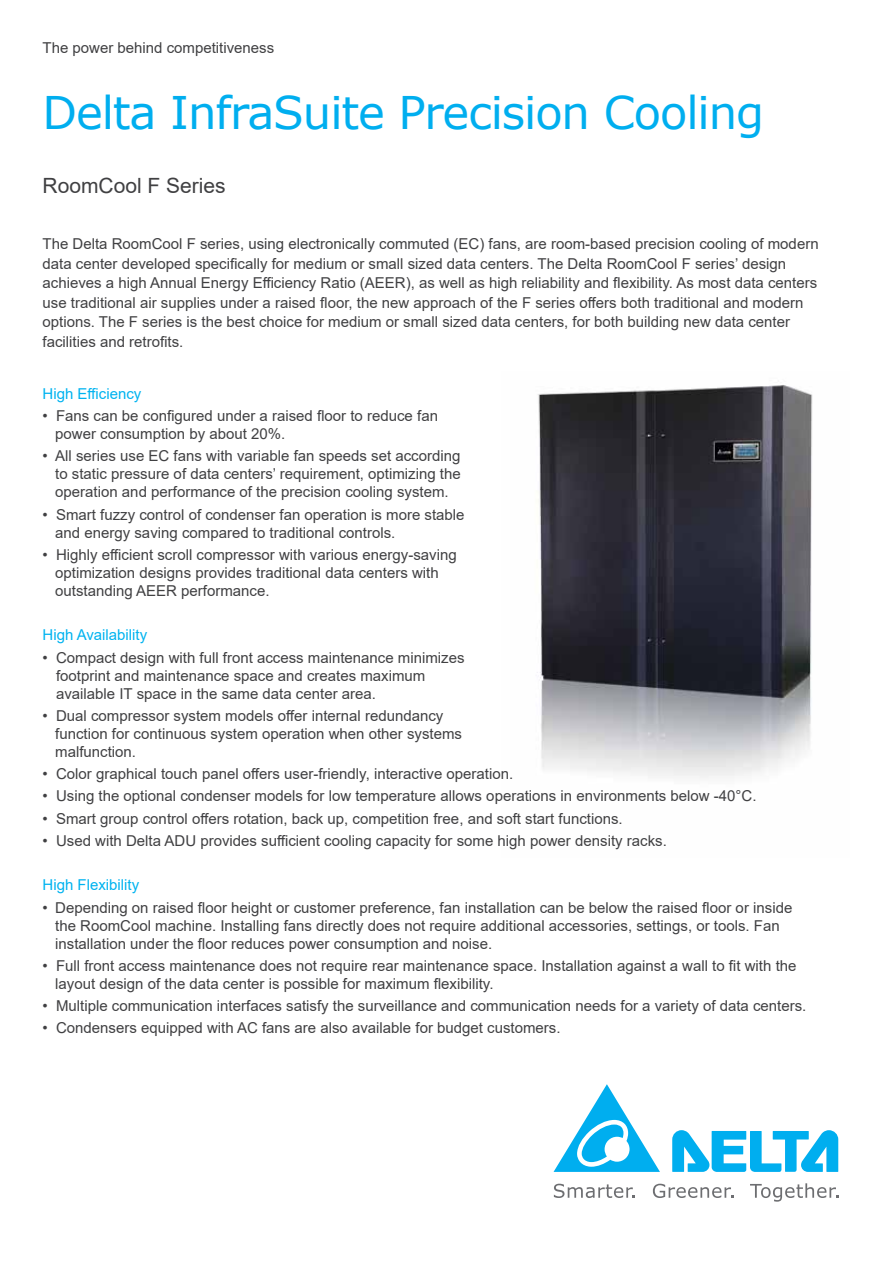
<style>
.page{position:relative;width:893px;height:1263px;background:#fff}
.page>*{position:absolute;margin:0;border:0;box-sizing:border-box;transform-origin:0 0}
.t1{font:45px "Verdana";letter-spacing:-.025em;color:#00aeef}
.t2{font:21px "Arial";color:#404042}
.t3{font:15px/18px "Arial";color:#404042}
.t4{font:15px "Arial";color:#00b3f0}
</style>
<div class="page">
<svg style="left:672px;top:1130px;width:166px;height:42px"></svg>
<svg style="left:554px;top:1084px;width:106px;height:88px"></svg>
<svg style="left:554px;top:1184px;width:81px;height:14px"></svg>
<svg style="left:653px;top:1184px;width:80px;height:14px"></svg>
<svg style="left:750px;top:1183px;width:88px;height:19px"></svg>
<img style="left:537px;top:385px;width:276px;height:393px">
<p class="t3" style="left:43px;top:39px;width:233px">The power behind competitiveness</p>
<h1 class="t1" style="left:43px;top:81px;width:723px">Delta InfraSuite Precision Cooling</h1>
<h2 class="t2" style="left:43px;top:171px;width:185px">RoomCool F Series</h2>
<p class="t3" style="left:43px;top:234px;width:778px;line-height:19.5px">The Delta RoomCool F series, using electronically commuted (EC) fans, are room-based precision cooling of modern data center developed specifically for medium or small sized data centers. The Delta RoomCool F series’ design achieves a high Annual Energy Efficiency Ratio (AEER), as well as high reliability and flexibility. As most data centers use traditional air supplies under a raised floor, the new approach of the F series offers both traditional and modern options. The F series is the best choice for medium or small sized data centers, for both building new data center facilities and retrofits.</p>
<p class="t4" style="left:43px;top:383px;width:100px">High Efficiency</p>
<p class="t3" style="left:55px;top:407px;width:384px;text-indent:-13px">• Fans can be configured under a raised floor to reduce fan power consumption by about 20%.</p>
<p class="t3" style="left:55px;top:447px;width:407px;text-align:justify;text-indent:-13px">• All series use EC fans with variable fan speeds set according to static pressure of data centers’ requirement, optimizing the operation and performance of the precision cooling system.</p>
<p class="t3" style="left:55px;top:505px;width:411px;text-indent:-13px">• Smart fuzzy control of condenser fan operation is more stable and energy saving compared to traditional controls.</p>
<p class="t3" style="left:55px;top:545px;width:403px;text-indent:-13px">• Highly efficient scroll compressor with various energy-saving optimization designs provides traditional data centers with outstanding AEER performance.</p>
<p class="t4" style="left:43px;top:625px;width:106px">High Availability</p>
<p class="t3" style="left:56px;top:648px;width:410px;text-indent:-14px">• Compact design with full front access maintenance minimizes footprint and maintenance space and creates maximum available IT space in the same data center area.</p>
<p class="t3" style="left:55px;top:706px;width:408px;text-indent:-13px">• Dual compressor system models offer internal redundancy function for continuous system operation when other systems malfunction.</p>
<p class="t3" style="left:43px;top:765px;width:472px">• Color graphical touch panel offers user-friendly, interactive operation.</p>
<p class="t3" style="left:43px;top:787px;width:716px">• Using the optional condenser models for low temperature allows operations in environments below -40°C.</p>
<p class="t3" style="left:43px;top:809px;width:582px">• Smart group control offers rotation, back up, competition free, and soft start functions.</p>
<p class="t3" style="left:43px;top:831px;width:626px">• Used with Delta ADU provides sufficient cooling capacity for some high power density racks.</p>
<p class="t4" style="left:43px;top:875px;width:98px">High Flexibility</p>
<p class="t3" style="left:55px;top:898px;width:739px;text-indent:-13px">• Depending on raised floor height or customer preference, fan installation can be below the raised floor or inside the RoomCool machine. Installing fans directly does not require additional accessories, settings, or tools. Fan installation under the floor reduces power consumption and noise.</p>
<p class="t3" style="left:55px;top:956px;width:743px;text-indent:-13px">• Full front access maintenance does not require rear maintenance space. Installation against a wall to fit with the layout design of the data center is possible for maximum flexibility.</p>
<p class="t3" style="left:43px;top:997px;width:765px">• Multiple communication interfaces satisfy the surveillance and communication needs for a variety of data centers.</p>
<p class="t3" style="left:43px;top:1019px;width:520px">• Condensers equipped with AC fans are also available for budget customers.</p>
</div>
